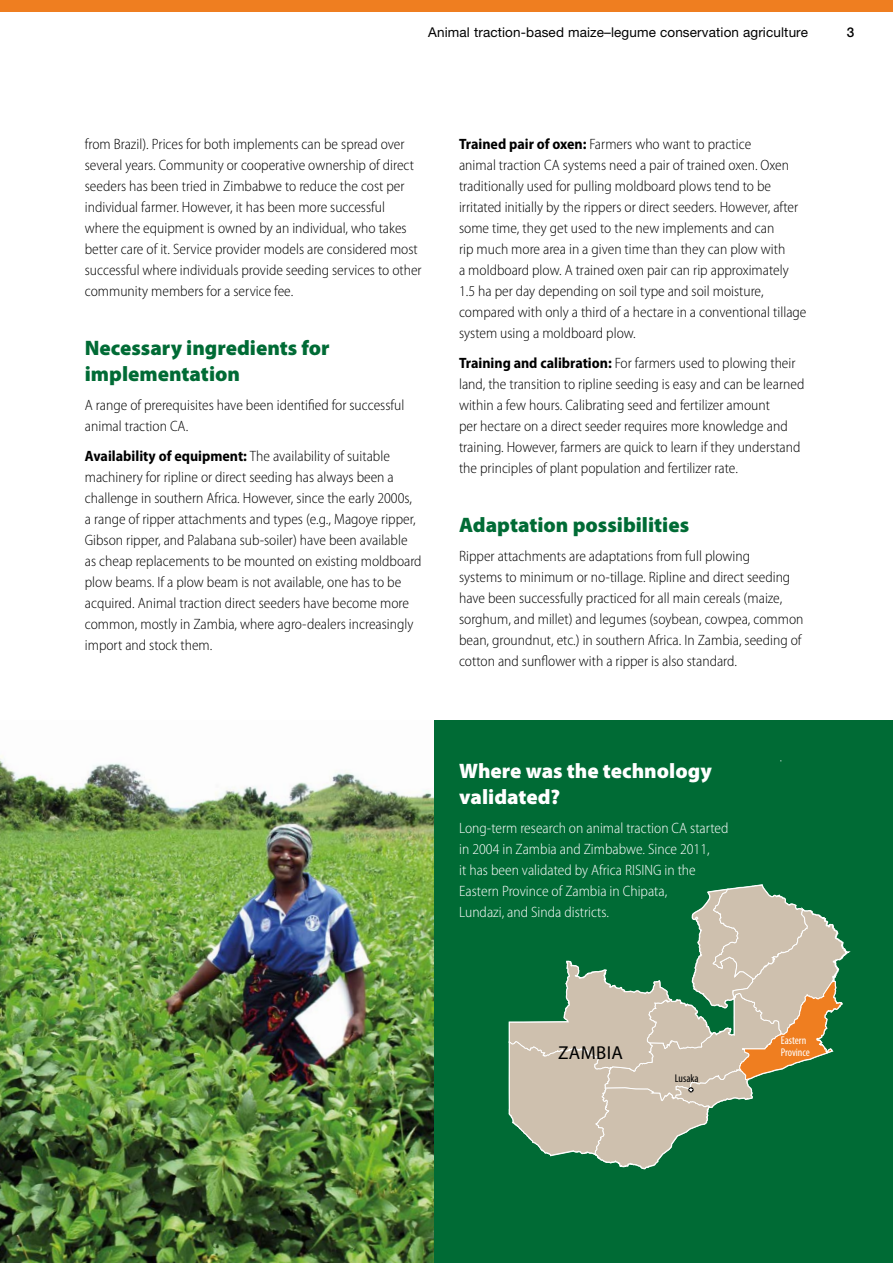
<style>
.page{position:relative;width:893px;height:1263px;background:#fff}
.page>*{position:absolute;margin:0;border:0;box-sizing:border-box;transform-origin:0 0}
.heading_level2{font:900 21px/25.2px "Myriad Pro";color:#006b35}
.heading_level2-2{font:900 21px/25.2px "Myriad Pro";color:#fff}
.body_text{font:18.75px "Myriad Pro";letter-spacing:.02em;color:#000}
.body_text-2{font:300 semi-condensed 15px/21px "Myriad Pro";color:#000}
.body_text-3{font:300 semi-condensed 15px/21px "Myriad Pro";color:#fff}
.t1{font:13.5px "Helvetica Neue LT Std";letter-spacing:.01em;color:#000}
.t2{font:500 13.5px "Helvetica Neue LT Std";color:#000}
.body_text-4{font:condensed 11.25px "Myriad Pro";color:#fff}
.body_text-5{font:condensed 11.25px "Myriad Pro";color:#000}
.s1{font-weight:700}
</style>
<div class="page">
<div style="left:434px;top:720px;width:459px;height:543px;background:#006b35"></div>
<div style="left:0;top:0;width:893px;height:11px;background:#ef7e20"></div>
<img style="left:0;top:755px;width:434px;height:508px">
<svg style="left:508px;top:884px;width:341px;height:285px"></svg>
<p class="t1" style="left:428px;top:24px;width:381px">Animal traction-based maize–legume conservation agriculture</p>
<p class="t2" style="left:847px;top:24px;width:9px">3</p>
<p class="body_text-2" style="left:85px;top:134px;width:338px">from Brazil). Prices for both implements can be spread over several years. Community or cooperative ownership of direct seeders has been tried in Zimbabwe to reduce the cost per individual farmer. However, it has been more successful where the equipment is owned by an individual, who takes better care of it. Service provider models are considered most successful where individuals provide seeding services to other community members for a service fee.</p>
<p class="heading_level2" style="left:85px;top:335px;width:246px">Necessary ingredients for implementation</p>
<p class="body_text-2" style="left:85px;top:395px;width:321px">A range of prerequisites have been identified for successful animal traction CA.</p>
<p class="body_text-2" style="left:85px;top:445px;width:338px"><span class="s1">Availability of equipment:</span> The availability of suitable machinery for ripline or direct seeding has always been a challenge in southern Africa. However, since the early 2000s, a range of ripper attachments and types (e.g., Magoye ripper, Gibson ripper, and Palabana sub-soiler) have been available as cheap replacements to be mounted on existing moldboard plow beams. If a plow beam is not available, one has to be acquired. Animal traction direct seeders have become more common, mostly in Zambia, where agro-dealers increasingly import and stock them.</p>
<p class="body_text-2" style="left:459px;top:134px;width:349px"><span class="s1">Trained pair of oxen:</span> Farmers who want to practice<br>animal traction CA systems need a pair of trained oxen. Oxen traditionally used for pulling moldboard plows tend to be irritated initially by the rippers or direct seeders. However, after some time, they get used to the new implements and can<br>rip much more area in a given time than they can plow with<br>a moldboard plow. A trained oxen pair can rip approximately 1.5 ha per day depending on soil type and soil moisture, compared with only a third of a hectare in a conventional tillage system using a moldboard plow.</p>
<p class="body_text-2" style="left:459px;top:353px;width:347px"><span class="s1">Training and calibration:</span> For farmers used to plowing their land, the transition to ripline seeding is easy and can be learned within a few hours. Calibrating seed and fertilizer amount<br>per hectare on a direct seeder requires more knowledge and training. However, farmers are quick to learn if they understand the principles of plant population and fertilizer rate.</p>
<p class="heading_level2" style="left:459px;top:511px;width:232px">Adaptation possibilities</p>
<p class="body_text-2" style="left:459px;top:546px;width:346px">Ripper attachments are adaptations from full plowing<br>systems to minimum or no-tillage. Ripline and direct seeding have been successfully practiced for all main cereals (maize, sorghum, and millet) and legumes (soybean, cowpea, common bean, groundnut, etc.) in southern Africa. In Zambia, seeding of cotton and sunflower with a ripper is also standard.</p>
<p class="heading_level2-2" style="left:459px;top:758px;width:254px">Where was the technology validated?</p>
<p class="body_text-3" style="left:459px;top:818px;width:271px">Long-term research on animal traction CA started in 2004 in Zambia and Zimbabwe. Since 2011,<br>it has been validated by Africa RISING in the Eastern Province of Zambia in Chipata,<br>Lundazi, and Sinda districts.</p>
<p class="body_text" style="left:558px;top:1041px;width:66px">ZAMBIA</p>
<p class="body_text-5" style="left:675px;top:1071px;width:25px">Lusaka</p>
<p class="body_text-4" style="left:781px;top:1033px;width:27px">Eastern</p>
<p class="body_text-4" style="left:781px;top:1045px;width:31px">Province</p>
</div>
